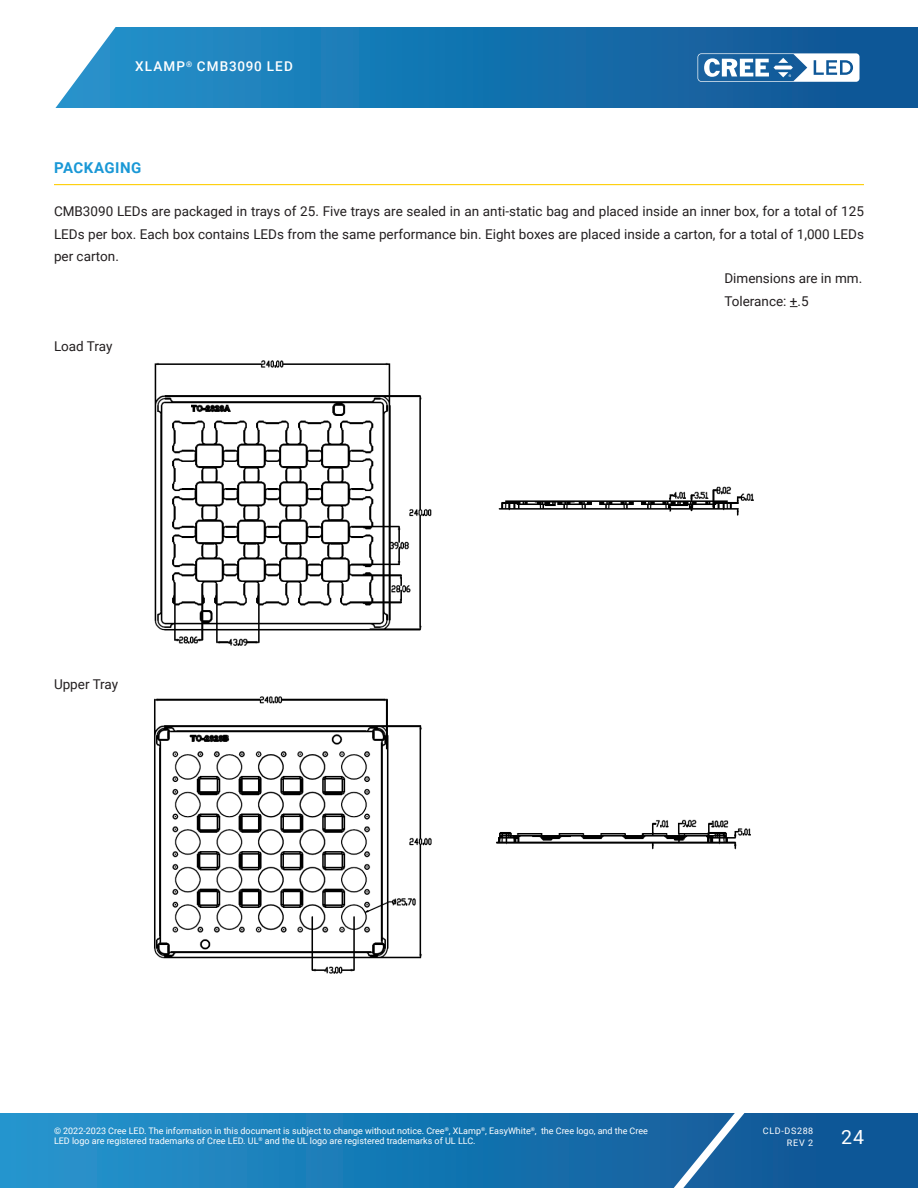
<style>
.page{position:relative;width:918px;height:1188px;background:#fff}
.page>*{position:absolute;margin:0;border:0;box-sizing:border-box;transform-origin:0 0}
.t1{font:19.5px "Roboto";color:#fff}
.Section_heading_with{font:700 15px "Roboto";letter-spacing:.035em;color:#1a98d6}
.Text_justify{font:13.5px/22.5px "Roboto";color:#231f20;text-align:justify}
.t2{font:500 13.5px "Roboto";letter-spacing:.085em;color:#fff}
.t3{font:9px/10.8px "Roboto";color:#fff}
.t4{font:9px/12px "Roboto";letter-spacing:.085em;color:#fff;text-align:right}
</style>
<div class="page">
<svg style="left:0;top:1113px;width:918px;height:75px;background:#1876b2"></svg>
<svg style="left:644px;top:1113px;width:117px;height:75px;background:#296da6"></svg>
<svg style="left:55px;top:27px;width:863px;height:81px;background:#2078b2"></svg>
<svg style="left:698px;top:53px;width:162px;height:29px"></svg>
<hr style="left:54px;top:184px;width:810px;height:1px;background:#fece08">
<img style="left:154px;top:360px;width:278px;height:286px">
<img style="left:498px;top:486px;width:256px;height:30px">
<img style="left:154px;top:696px;width:278px;height:278px">
<img style="left:496px;top:819px;width:255px;height:31px">
<p class="t2" style="left:135px;top:57px;width:159px">XLAMP<sup>®</sup> CMB3090 LED</p>
<p class="Section_heading_with" style="left:54px;top:157px;width:89px">PACKAGING</p>
<p class="Text_justify" style="left:54px;top:199px;width:812px">CMB3090 LEDs are packaged in trays of 25. Five trays are sealed in an anti-static bag and placed inside an inner box, for a total of 125<br>LEDs per box. Each box contains LEDs from the same performance bin. Eight boxes are placed inside a carton, for a total of 1,000 LEDs per carton.</p>
<p class="Text_justify" style="left:54px;top:334px;width:60px">Load Tray</p>
<p class="Text_justify" style="left:54px;top:672px;width:66px">Upper Tray</p>
<p class="Text_justify" style="left:724px;top:267px;width:139px">Dimensions are in mm.</p>
<p class="Text_justify" style="left:724px;top:289px;width:86px">Tolerance: +.5</p>
<p class="t3" style="left:54px;top:1125px;width:596px">© 2022-2023 Cree LED. The information in this document is subject to change without notice. Cree<sup>®</sup>, XLamp<sup>®</sup>, EasyWhite<sup>®</sup>, the Cree logo, and the Cree<br>LED logo are registered trademarks of Cree LED. UL<sup>®</sup> and the UL logo are registered trademarks of UL LLC.</p>
<p class="t4" style="left:763px;top:1124px;width:52px">CLD-DS288<br>REV 2</p>
<h1 class="t1" style="left:841px;top:1123px;width:24px">24</h1>
</div>
